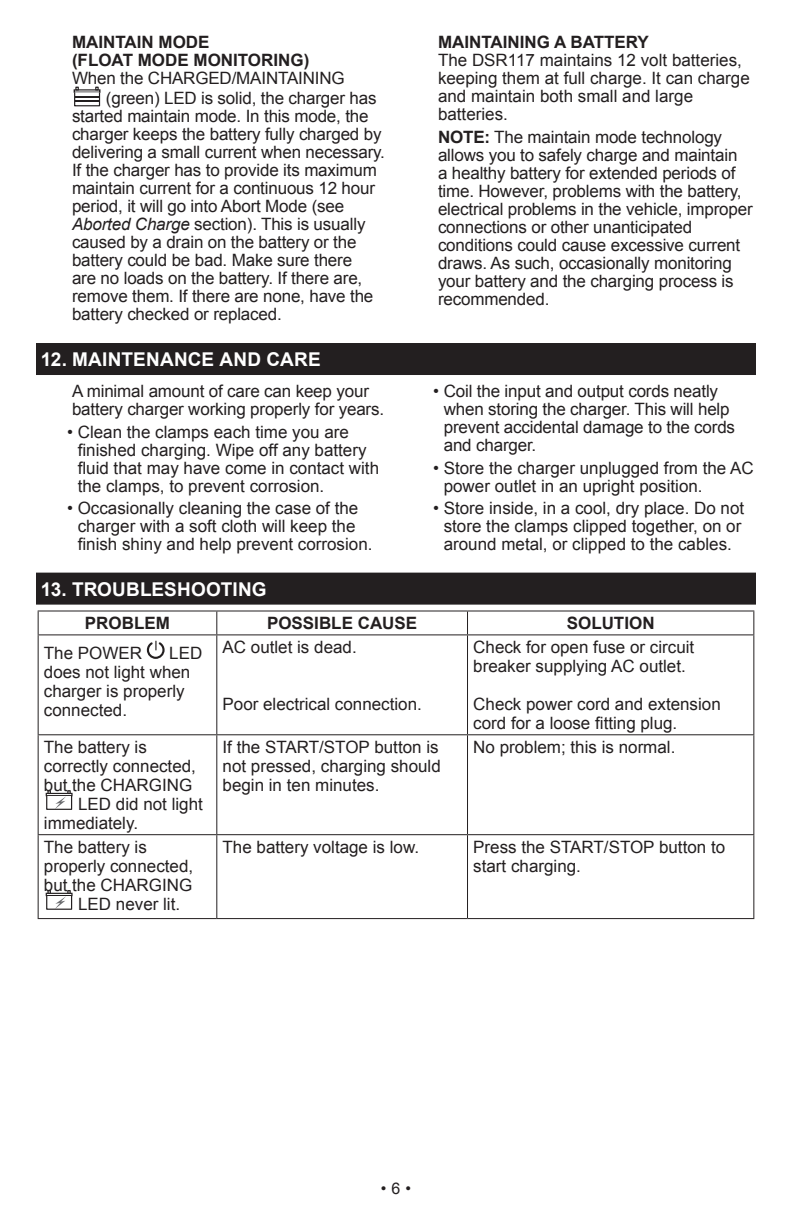
<style>
.page{position:relative;width:792px;height:1224px;background:#fff}
.page>*{position:absolute;margin:0;border:0;box-sizing:border-box;transform-origin:0 0}
.t1{font:700 19px "Arial";letter-spacing:.01em;color:#fff}
.No_bullet_copy_2col{font:17px/18px "Arial";letter-spacing:-.01em;color:#231f20}
.Table_Body_Text{font:17px/19px "Arial";color:#231f20}
.BOLD_CAPS_no_bullet{font:700 17px/18px "Arial";color:#231f20}
.Table_Header{font:700 17px "Arial";color:#231f20}
.t2{font:16px "Arial";color:#231f20}
.s1{font-style:italic}
.s2{font-weight:700}
</style>
<div class="page">
<div style="left:74px;top:89px;width:27px;height:4px;border:1px solid #231f20"></div>
<svg style="left:74px;top:92px;width:26px;height:14px"></svg>
<svg style="left:75px;top:87px;width:24px;height:10px"></svg>
<hr style="left:75px;top:100px;width:24px;height:2px;background:#231f20">
<div style="left:36px;top:343px;width:720px;height:32px;background:#231f20"></div>
<div style="left:36px;top:573px;width:720px;height:32px;background:#231f20"></div>
<hr style="left:38px;top:611px;width:179px;height:1px;background:#231f20">
<svg style="left:38px;top:612px;width:1px;height:22px"></svg>
<hr style="left:217px;top:611px;width:251px;height:1px;background:#231f20">
<svg style="left:216px;top:612px;width:1px;height:22px"></svg>
<hr style="left:468px;top:611px;width:286px;height:1px;background:#231f20">
<svg style="left:467px;top:612px;width:1px;height:22px"></svg>
<svg style="left:753px;top:612px;width:1px;height:22px"></svg>
<hr style="left:38px;top:634px;width:179px;height:1px;background:#231f20">
<hr style="left:217px;top:634px;width:251px;height:1px;background:#231f20">
<hr style="left:468px;top:634px;width:286px;height:1px;background:#231f20">
<hr style="left:753px;top:635px;width:1px;height:99px;background:#231f20">
<hr style="left:753px;top:835px;width:1px;height:83px;background:#231f20">
<hr style="left:468px;top:918px;width:286px;height:1px;background:#231f20">
<hr style="left:467px;top:635px;width:1px;height:99px;background:#231f20">
<hr style="left:467px;top:835px;width:1px;height:83px;background:#231f20">
<hr style="left:217px;top:918px;width:251px;height:1px;background:#231f20">
<hr style="left:38px;top:635px;width:1px;height:99px;background:#231f20">
<hr style="left:216px;top:635px;width:1px;height:99px;background:#231f20">
<hr style="left:38px;top:835px;width:1px;height:83px;background:#231f20">
<hr style="left:216px;top:835px;width:1px;height:83px;background:#231f20">
<hr style="left:38px;top:918px;width:179px;height:1px;background:#231f20">
<hr style="left:38px;top:734px;width:179px;height:1px;background:#231f20">
<hr style="left:38px;top:735px;width:1px;height:99px;background:#231f20">
<hr style="left:217px;top:734px;width:251px;height:1px;background:#231f20">
<hr style="left:216px;top:735px;width:1px;height:99px;background:#231f20">
<hr style="left:468px;top:734px;width:286px;height:1px;background:#231f20">
<hr style="left:467px;top:735px;width:1px;height:99px;background:#231f20">
<hr style="left:753px;top:735px;width:1px;height:99px;background:#231f20">
<hr style="left:38px;top:834px;width:179px;height:1px;background:#231f20">
<hr style="left:217px;top:834px;width:251px;height:1px;background:#231f20">
<hr style="left:468px;top:834px;width:286px;height:1px;background:#231f20">
<svg style="left:147px;top:641px;width:18px;height:18px"></svg>
<div style="left:46px;top:793px;width:27px;height:3px;border:1px solid #231f20"></div>
<div style="left:46px;top:795px;width:26px;height:15px;border:1px solid #231f20"></div>
<svg style="left:47px;top:790px;width:24px;height:20px"></svg>
<div style="left:46px;top:893px;width:27px;height:3px;border:1px solid #231f20"></div>
<div style="left:46px;top:895px;width:26px;height:15px;border:1px solid #231f20"></div>
<svg style="left:47px;top:890px;width:24px;height:19px"></svg>
<p class="BOLD_CAPS_no_bullet" style="left:72px;top:34px;width:239px">MAINTAIN MODE<br>(FLOAT MODE MONITORING)</p>
<p class="No_bullet_copy_2col" style="left:106px;top:69px;width:272px;line-height:20px;text-indent:-34px">When the CHARGED/MAINTAINING (green) LED is solid, the charger has</p>
<p class="No_bullet_copy_2col" style="left:72px;top:108px;width:314px">started maintain mode. In this mode, the charger keeps the battery fully charged by delivering a small current when necessary.<br>If the charger has to provide its maximum maintain current for a continuous 12 hour period, it will go into Abort Mode (see <span class="s1">Aborted Charge</span> section). This is usually caused by a drain on the battery or the battery could be bad. Make sure there<br>are no loads on the battery. If there are, remove them. If there are none, have the battery checked or replaced.</p>
<p class="t1" style="left:41px;top:347px;width:281px">12. MAINTENANCE AND CARE</p>
<p class="No_bullet_copy_2col" style="left:72px;top:383px;width:314px">A minimal amount of care can keep your battery charger working properly for years.</p>
<p class="No_bullet_copy_2col" style="left:78px;top:423px;width:303px;text-indent:-10px">• Clean the clamps each time you are finished charging. Wipe off any battery fluid that may have come in contact with the clamps, to prevent corrosion.</p>
<p class="No_bullet_copy_2col" style="left:78px;top:499px;width:296px;text-indent:-10px">• Occasionally cleaning the case of the charger with a soft cloth will keep the finish shiny and help prevent corrosion.</p>
<p class="BOLD_CAPS_no_bullet" style="left:438px;top:34px;width:212px">MAINTAINING A BATTERY</p>
<p class="No_bullet_copy_2col" style="left:438px;top:52px;width:313px">The DSR117 maintains 12 volt batteries, keeping them at full charge. It can charge and maintain both small and large batteries.</p>
<p class="No_bullet_copy_2col" style="left:438px;top:128px;width:316px"><span class="s2">NOTE:</span> The maintain mode technology allows you to safely charge and maintain<br>a healthy battery for extended periods of time. However, problems with the battery, electrical problems in the vehicle, improper connections or other unanticipated conditions could cause excessive current draws. As such, occasionally monitoring your battery and the charging process is recommended.</p>
<p class="No_bullet_copy_2col" style="left:444px;top:383px;width:293px;text-indent:-10px">• Coil the input and output cords neatly when storing the charger. This will help prevent accidental damage to the cords and charger.</p>
<p class="No_bullet_copy_2col" style="left:444px;top:459px;width:311px;text-indent:-10px">• Store the charger unplugged from the AC power outlet in an upright position.</p>
<p class="No_bullet_copy_2col" style="left:433px;top:499px;width:312px;text-align:center">• Store inside, in a cool, dry place. Do not store the clamps clipped together, on or around metal, or clipped to the cables.</p>
<p class="t1" style="left:41px;top:577px;width:227px">13. TROUBLESHOOTING</p>
<p class="Table_Header" style="left:85px;top:612px;width:86px">PROBLEM</p>
<p class="Table_Header" style="left:267px;top:612px;width:152px">POSSIBLE CAUSE</p>
<p class="Table_Header" style="left:567px;top:612px;width:89px">SOLUTION</p>
<p class="Table_Body_Text" style="left:44px;top:644px;width:100px">The POWER</p>
<p class="Table_Body_Text" style="left:44px;top:644px;width:160px;text-indent:125px">LED does not light when charger is properly connected.</p>
<p class="Table_Body_Text" style="left:223px;top:638px;width:136px">AC outlet is dead.</p>
<p class="Table_Body_Text" style="left:473px;top:638px;width:223px">Check for open fuse or circuit breaker supplying AC outlet.</p>
<p class="Table_Body_Text" style="left:473px;top:695px;width:249px">Check power cord and extension cord for a loose fitting plug.</p>
<p class="Table_Body_Text" style="left:223px;top:695px;width:201px">Poor electrical connection.</p>
<p class="Table_Body_Text" style="left:44px;top:738px;width:104px">The battery is</p>
<p class="Table_Body_Text" style="left:44px;top:757px;width:154px">correctly connected,</p>
<p class="Table_Body_Text" style="left:44px;top:776px;width:150px">but the CHARGING</p>
<p class="Table_Body_Text" style="left:78px;top:795px;width:126px">LED did not light</p>
<p class="Table_Body_Text" style="left:44px;top:814px;width:96px">immediately.</p>
<p class="Table_Body_Text" style="left:44px;top:838px;width:104px">The battery is</p>
<p class="Table_Body_Text" style="left:44px;top:857px;width:151px">properly connected,</p>
<p class="Table_Body_Text" style="left:44px;top:876px;width:150px">but the CHARGING</p>
<p class="Table_Body_Text" style="left:78px;top:895px;width:104px">LED never lit.</p>
<p class="Table_Body_Text" style="left:223px;top:738px;width:220px">If the START/STOP button is not pressed, charging should begin in ten minutes.</p>
<p class="Table_Body_Text" style="left:473px;top:738px;width:204px">No problem; this is normal.</p>
<p class="Table_Body_Text" style="left:223px;top:838px;width:198px">The battery voltage is low.</p>
<p class="Table_Body_Text" style="left:473px;top:838px;width:253px">Press the START/STOP button to start charging.</p>
<p class="t2" style="left:381px;top:1178px;width:32px">•6•</p>
</div>
